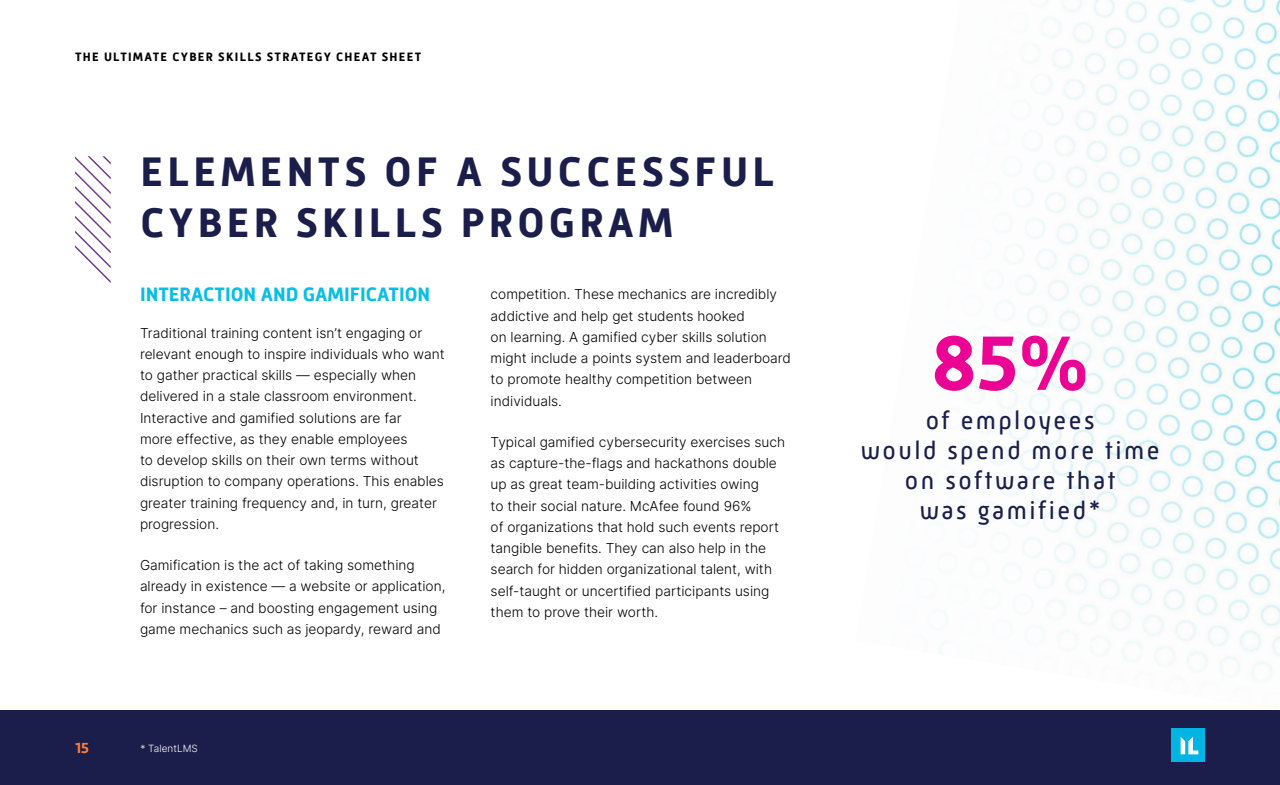
<style>
.page{position:relative;width:1280px;height:785px;background:#fff}
.page>*{position:absolute;margin:0;border:0;box-sizing:border-box;transform-origin:0 0}
.t1{font:700 78.75px "Mic 32 New";color:#eb0493}
.t2{font:700 42.5px/51px "Mic 32 New";letter-spacing:.1em;color:#1b1e4a}
.t3{font:25px/30px "Mic 32 New";letter-spacing:.1em;color:#1b1e4a;text-align:center}
.t4{font:700 20px "Mic 32 New";color:#08bee4}
.t5{font:700 15px "Mic 32 New";color:#ff7c3d}
.t6{font:300 13.75px/21.2px "Inter";color:#000}
.t7{font:700 12.5px "Mic 32 New";letter-spacing:.1em;color:#000}
.t8{font:300 10px "Inter";color:#fff}
</style>
<div class="page">
<div style="left:0;top:710px;width:1280px;height:75px;background:#1b1e4a"></div>
<div style="left:1172px;top:729px;width:33px;height:33px;background:#00b4e4"></div>
<svg style="left:1181px;top:737px;width:17px;height:17px"></svg>
<svg style="left:75px;top:156px;width:36px;height:127px"></svg>
<img style="left:1075px;top:133px;width:205px;height:205px">
<img style="left:972px;top:338px;width:308px;height:103px">
<img style="left:1028px;top:0;width:252px;height:133px">
<img style="left:972px;top:79px;width:103px;height:281px">
<img style="left:972px;top:425px;width:20px;height:16px">
<img style="left:972px;top:79px;width:32px;height:7px">
<img style="left:1074px;top:441px;width:206px;height:241px">
<img style="left:990px;top:441px;width:84px;height:192px">
<p class="t7" style="left:75px;top:50px;width:348px">THE ULTIMATE CYBER SKILLS STRATEGY CHEAT SHEET</p>
<h2 class="t2" style="left:141px;top:146px;width:635px">ELEMENTS OF A SUCCESSFUL<br>CYBER SKILLS PROGRAM</h2>
<p class="t5" style="left:75px;top:739px;width:15px">15</p>
<h3 class="t4" style="left:140px;top:283px;width:292px">INTERACTION AND GAMIFICATION</h3>
<p class="t6" style="left:140px;top:322px;width:306px">Traditional training content isn’t engaging or relevant enough to inspire individuals who want to gather practical skills — especially when delivered in a stale classroom environment.<br>Interactive and gamified solutions are far<br>more effective, as they enable employees<br>to develop skills on their own terms without disruption to company operations. This enables greater training frequency and, in turn, greater progression.</p>
<p class="t6" style="left:140px;top:554px;width:307px">Gamification is the act of taking something already in existence — a website or application, for instance – and boosting engagement using game mechanics such as jeopardy, reward and</p>
<p class="t8" style="left:141px;top:741px;width:59px">* TalentLMS</p>
<p class="t6" style="left:491px;top:284px;width:302px">competition. These mechanics are incredibly addictive and help get students hooked<br>on learning. A gamified cyber skills solution might include a points system and leaderboard to promote healthy competition between individuals.</p>
<p class="t6" style="left:491px;top:431px;width:296px">Typical gamified cybersecurity exercises such as capture-the-flags and hackathons double up as great team-building activities owing<br>to their social nature. McAfee found 96%<br>of organizations that hold such events report tangible benefits. They can also help in the search for hidden organizational talent, with self-taught or uncertified participants using them to prove their worth.</p>
<h1 class="t1" style="left:931px;top:318px;width:159px">85%</h1>
<h3 class="t3" style="left:861px;top:406px;width:300px">of employees<br>would spend more time on software that<br>was gamified*</h3>
</div>
